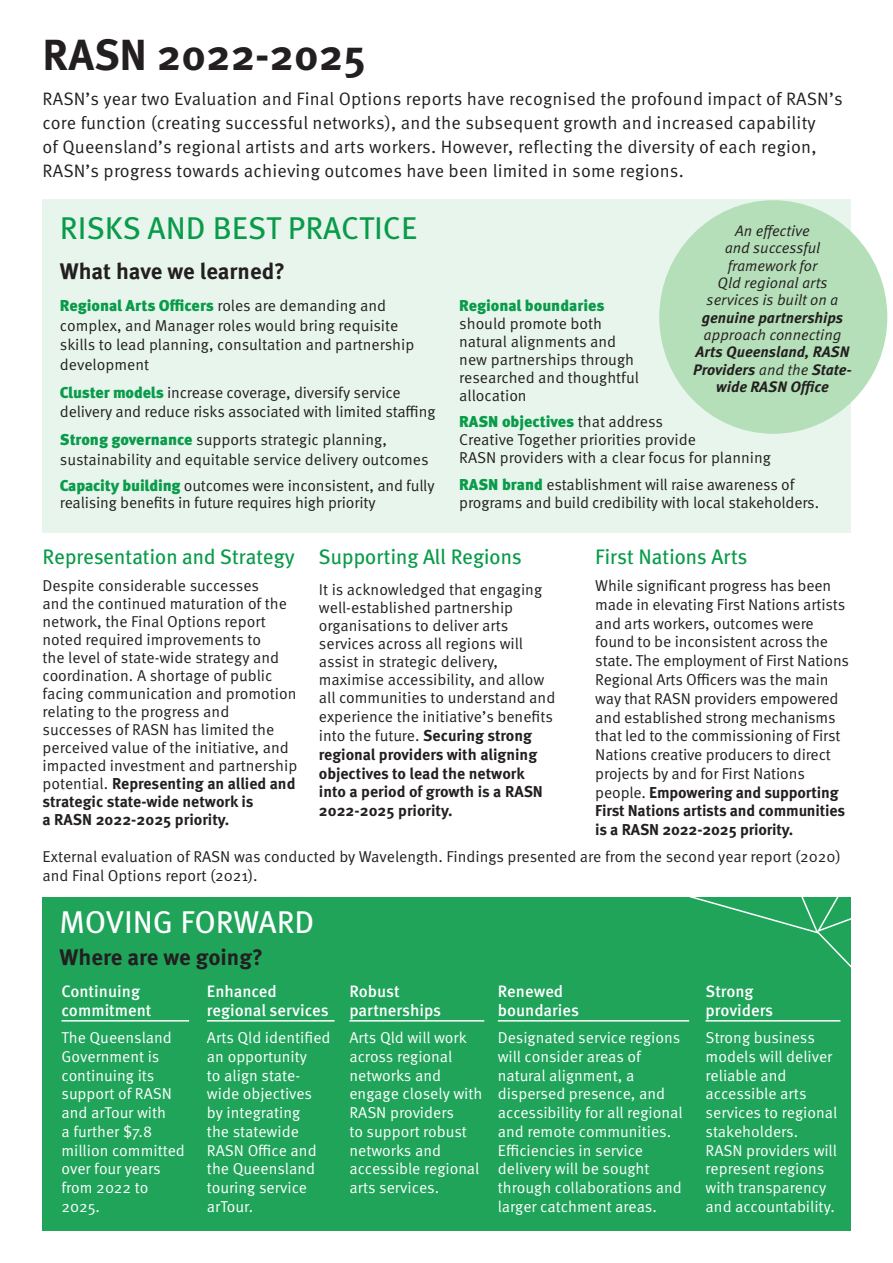
<style>
.page{position:relative;width:893px;height:1263px;background:#fff}
.page>*{position:absolute;margin:0;border:0;box-sizing:border-box;transform-origin:0 0}
.body{font:700 43.5px "Meta Pro";color:#231f20}
.body-2{font:31.5px "Meta Pro";color:#099b49}
.body-3{font:31.5px "Meta Pro";color:#fff}
.body-4{font:700 22.5px "Meta Pro";color:#231f20}
.header_ital{font:21px "Meta Plus";color:#099b49}
.body-5{font:18px/24px "Meta Pro Norm";letter-spacing:.01em;color:#231f20}
.header_underline_gre{font:500 16.5px/18.8px "Meta Pro";color:#fff}
.body-6{font:15.75px/18px "Meta Pro Norm";letter-spacing:-.01em;color:#231f20}
.body-7{font:15.75px/18.8px "Meta Pro Norm";color:#fff}
.header_ital-2{font:15.75px/18.5px "Meta Pro Norm";color:#231f20}
.body-8{font:15.15px/17.4px "Meta Pro Norm Ita";color:#231f20;text-align:center}
.s1{font-family:"Meta Pro";font-weight:900;color:#099b49}
.s2{font-family:"Meta Pro";font-weight:700;font-style:italic}
.s3{font-family:"Meta Pro";font-weight:700}
</style>
<div class="page">
<div style="left:43px;top:199px;width:808px;height:333px;background:#e7f5ed"></div>
<div style="left:43px;top:897px;width:808px;height:333px;background:#1fa45a"></div>
<div style="left:659px;top:200px;width:228px;height:234px;background:#b5dfb8;border-radius:50%"></div>
<hr style="left:62px;top:1020px;width:127px;height:1px;background:#fff">
<hr style="left:207px;top:1020px;width:128px;height:1px;background:#fff">
<hr style="left:349px;top:1020px;width:135px;height:1px;background:#fff">
<hr style="left:498px;top:1020px;width:191px;height:1px;background:#fff">
<svg style="left:653px;top:897px;width:198px;height:125px"></svg>
<p class="body" style="left:43px;top:21px;width:325px">RASN 2022-2025</p>
<p class="body-5" style="left:43px;top:85px;width:802px">RASN’s year two Evaluation and Final Options reports have recognised the profound impact of RASN’s core function (creating successful networks), and the subsequent growth and increased capability<br>of Queensland’s regional artists and arts workers. However, reflecting the diversity of each region, RASN’s progress towards achieving outcomes have been limited in some regions.</p>
<p class="body-2" style="left:60px;top:204px;width:359px">RISKS AND BEST PRACTICE</p>
<p class="body-4" style="left:60px;top:253px;width:227px">What have we learned?</p>
<p class="body-6" style="left:60px;top:295px;width:356px;line-height:19.5px"><span class="s1">Regional Arts Officers</span> roles are demanding and complex, and Manager roles would bring requisite skills to lead planning, consultation and partnership development</p>
<p class="body-6" style="left:60px;top:381px;width:377px;line-height:19.5px"><span class="s1">Cluster models</span> increase coverage, diversify service delivery and reduce risks associated with limited staffing</p>
<p class="body-6" style="left:60px;top:429px;width:370px;line-height:19.5px"><span class="s1">Strong governance</span> supports strategic planning, sustainability and equitable service delivery outcomes</p>
<p class="body-6" style="left:60px;top:475px;width:376px"><span class="s1">Capacity building</span> outcomes were inconsistent, and fully realising benefits in future requires high priority</p>
<p class="body-8" style="left:693px;top:221px;width:160px">An effective<br>and successful framework for<br>Qld regional arts services is built on a <span class="s2">genuine partnerships </span>approach connecting<br><span class="s2">Arts Queensland, RASN<br>Providers</span> and the <span class="s2">State&shy;wide RASN Office</span></p>
<p class="body-6" style="left:459px;top:295px;width:181px"><span class="s1">Regional boundaries </span>should promote both natural alignments and new partnerships through researched and thoughtful allocation</p>
<p class="body-6" style="left:459px;top:412px;width:313px"><span class="s1">RASN objectives</span> that address<br>Creative Together priorities provide<br>RASN providers with a clear focus for planning</p>
<p class="body-6" style="left:459px;top:474px;width:361px"><span class="s1">RASN brand</span> establishment will raise awareness of programs and build credibility with local stakeholders.</p>
<p class="header_ital" style="left:43px;top:544px;width:254px">Representation and Strategy</p>
<p class="body-6" style="left:43px;top:575px;width:256px">Despite considerable successes<br>and the continued maturation of the network, the Final Options report noted required improvements to<br>the level of state-wide strategy and coordination. A shortage of public facing communication and promotion relating to the progress and successes of RASN has limited the perceived value of the initiative, and impacted investment and partnership potential. <span class="s3">Representing an allied and strategic state-wide network is<br>a RASN 2022-2025 priority.</span></p>
<p class="header_ital" style="left:319px;top:544px;width:204px">Supporting All Regions</p>
<p class="header_ital-2" style="left:319px;top:579px;width:238px">It is acknowledged that engaging well-established partnership organisations to deliver arts services across all regions will assist in strategic delivery, maximise accessibility, and allow all communities to understand and experience the initiative’s benefits into the future. <span class="s3">Securing strong regional providers with aligning objectives to lead the network into a period of growth is a RASN<br>2022-2025 priority.</span></p>
<p class="body-6" style="left:43px;top:846px;width:800px;line-height:18.8px">External evaluation of RASN was conducted by Wavelength. Findings presented are from the second year report (2020) and Final Options report (2021).</p>
<p class="header_ital" style="left:595px;top:544px;width:154px">First Nations Arts</p>
<p class="body-6" style="left:595px;top:575px;width:255px;line-height:18.8px">While significant progress has been made in elevating First Nations artists and arts workers, outcomes were found to be inconsistent across the state. The employment of First Nations Regional Arts Officers was the main way that RASN providers empowered and established strong mechanisms that led to the commissioning of First Nations creative producers to direct projects by and for First Nations people. <span class="s3">Empowering and supporting First Nations artists and communities is a RASN 2022-2025 priority.</span></p>
<p class="body-3" style="left:60px;top:898px;width:256px">MOVING FORWARD</p>
<p class="body-4" style="left:60px;top:940px;width:205px">Where are we going?</p>
<p class="header_underline_gre" style="left:62px;top:981px;width:92px">Continuing commitment</p>
<p class="body-7" style="left:62px;top:1027px;width:125px">The Queensland<br>Government is continuing its support of RASN and arTour with<br>a further $7.8 million committed over four years from 2022 to<br>2025.</p>
<p class="header_underline_gre" style="left:207px;top:981px;width:123px">Enhanced regional services</p>
<p class="body-7" style="left:207px;top:1027px;width:125px">Arts Qld identified an opportunity<br>to align state&shy;wide objectives by integrating<br>the statewide<br>RASN Office and the Queensland touring service arTour.</p>
<p class="header_underline_gre" style="left:349px;top:981px;width:93px">Robust partnerships</p>
<p class="body-7" style="left:349px;top:1027px;width:135px">Arts Qld will work across regional networks and engage closely with<br>RASN providers<br>to support robust networks and accessible regional arts services.</p>
<p class="header_underline_gre" style="left:498px;top:981px;width:83px">Renewed boundaries</p>
<p class="body-7" style="left:498px;top:1027px;width:186px">Designated service regions will consider areas of natural alignment, a dispersed presence, and accessibility for all regional and remote communities.<br>Efficiencies in service delivery will be sought through collaborations and larger catchment areas.</p>
<p class="header_underline_gre" style="left:706px;top:981px;width:69px">Strong providers</p>
<p class="body-7" style="left:706px;top:1027px;width:133px">Strong business models will deliver reliable and accessible arts services to regional stakeholders.<br>RASN providers will represent regions with transparency and accountability.</p>
</div>
